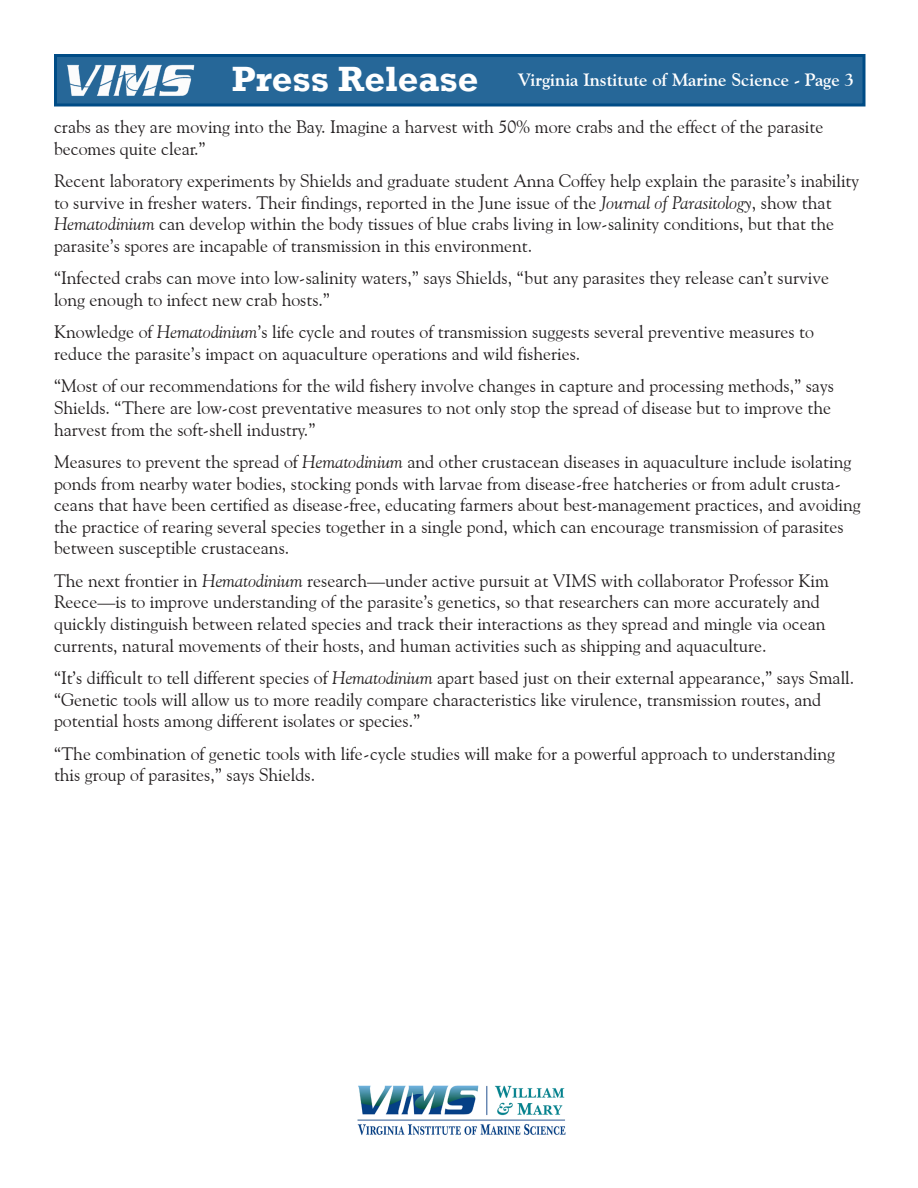
<style>
.page{position:relative;width:918px;height:1188px;background:#fff}
.page>*{position:absolute;margin:0;border:0;box-sizing:border-box;transform-origin:0 0}
.Press_Release_Headin{font:700 36px "Rockwell";color:#fff}
.Body_Text{font:18px/21.6px "Goudy Old Style BT";color:#231f20}
.Running_Head_-_pg{font:700 18px "Goudy Old Style BT";color:#fff}
.s1{font-style:italic}
</style>
<div class="page">
<img style="left:357px;top:1085px;width:209px;height:50px">
<div style="left:54px;top:54px;width:812px;height:52px;background:#266798;border:3px solid #004c86"></div>
<img style="left:67px;top:65px;width:128px;height:31px">
<p class="Press_Release_Headin" style="left:232px;top:57px;width:248px">Press Release</p>
<p class="Running_Head_-_pg" style="left:518px;top:69px;width:338px">Virginia Institute of Marine Science - Page 3</p>
<p class="Body_Text" style="left:54px;top:116px;width:771px">crabs as they are moving into the Bay. Imagine a harvest with 50% more crabs and the effect of the parasite becomes quite clear.”</p>
<p class="Body_Text" style="left:54px;top:170px;width:807px">Recent laboratory experiments by Shields and graduate student Anna Coffey help explain the parasite’s inability to survive in fresher waters. Their findings, reported in the June issue of the <span class="s1">Journal of Parasitology</span>, show that <span class="s1">Hematodinium</span> can develop within the body tissues of blue crabs living in low-salinity conditions, but that the parasite’s spores are incapable of transmission in this environment.</p>
<p class="Body_Text" style="left:54px;top:267px;width:777px">“Infected crabs can move into low-salinity waters,” says Shields, “but any parasites they release can’t survive long enough to infect new crab hosts.”</p>
<p class="Body_Text" style="left:54px;top:321px;width:762px">Knowledge of <span class="s1">Hematodinium</span>’s life cycle and routes of transmission suggests several preventive measures to reduce the parasite’s impact on aquaculture operations and wild fisheries.</p>
<p class="Body_Text" style="left:54px;top:375px;width:781px">“Most of our recommendations for the wild fishery involve changes in capture and processing methods,” says<br>Shields. “There are low-cost preventative measures to not only stop the spread of disease but to improve the harvest from the soft-shell industry.”</p>
<p class="Body_Text" style="left:54px;top:451px;width:808px">Measures to prevent the spread of <span class="s1">Hematodinium</span> and other crustacean diseases in aquaculture include isolating ponds from nearby water bodies, stocking ponds with larvae from disease-free hatcheries or from adult crusta&shy;ceans that have been certified as disease-free, educating farmers about best-management practices, and avoiding the practice of rearing several species together in a single pond, which can encourage transmission of parasites between susceptible crustaceans.</p>
<p class="Body_Text" style="left:54px;top:569px;width:776px">The next frontier in <span class="s1">Hematodinium</span> research—under active pursuit at VIMS with collaborator Professor Kim Reece—is to improve understanding of the parasite’s genetics, so that researchers can more accurately and quickly distinguish between related species and track their interactions as they spread and mingle via ocean currents, natural movements of their hosts, and human activities such as shipping and aquaculture.</p>
<p class="Body_Text" style="left:54px;top:667px;width:802px">“It’s difficult to tell different species of <span class="s1">Hematodinium</span> apart based just on their external appearance,” says Small. “Genetic tools will allow us to more readily compare characteristics like virulence, transmission routes, and potential hosts among different isolates or species.”</p>
<p class="Body_Text" style="left:54px;top:742px;width:782px">“The combination of genetic tools with life-cycle studies will make for a powerful approach to understanding this group of parasites,” says Shields.</p>
</div>
